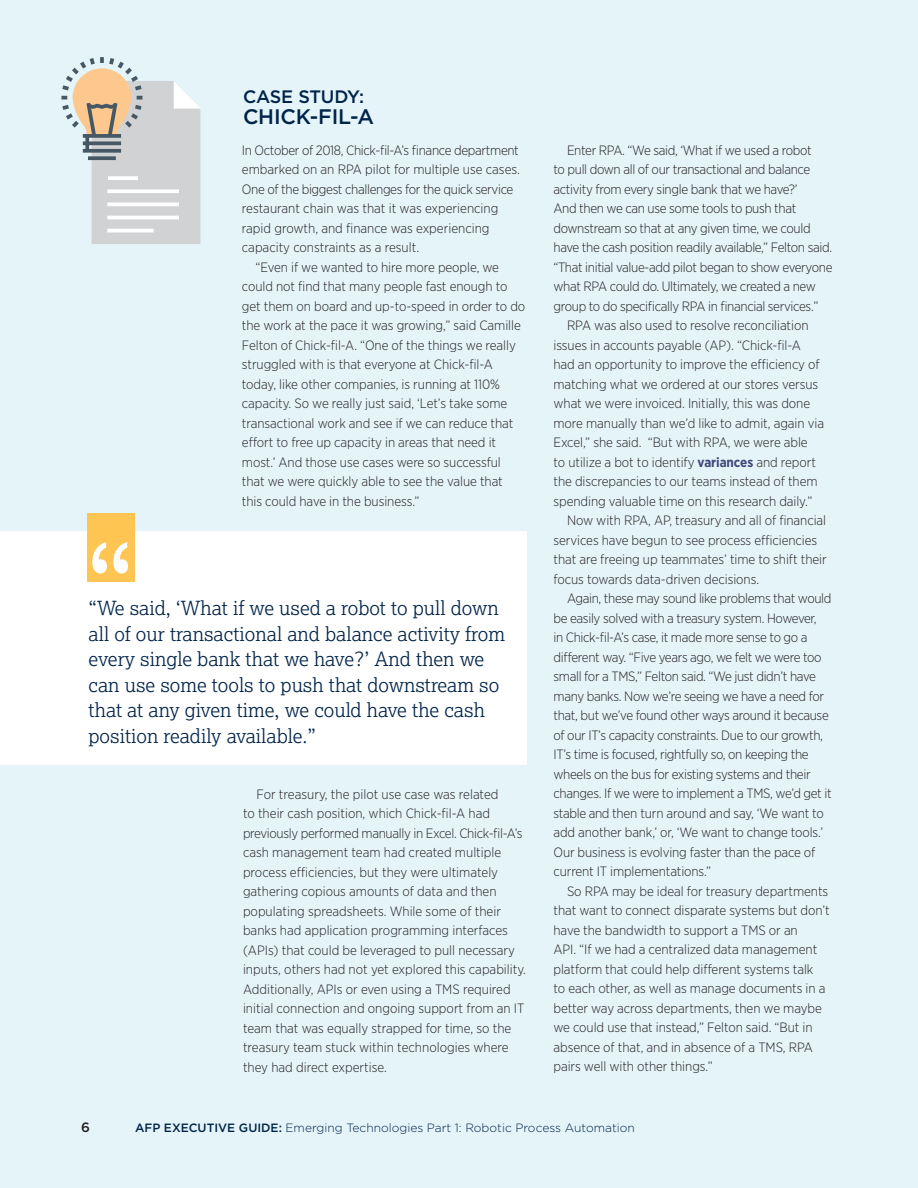
<style>
.page{position:relative;width:918px;height:1188px;background:#e4f4f8}
.page>*{position:absolute;margin:0;border:0;box-sizing:border-box;transform-origin:0 0}
.t1{font:108px "Lexia";color:#fff}
.Subhead_1{font:500 21px "Gotham";letter-spacing:-.01em;color:#002349}
.Pull_Quote{font:300 19.5px/25.5px "Lexia";color:#002349}
.Subhead_1-2{font:500 18px "Gotham";letter-spacing:-.01em;color:#002349}
.BodyText{font:300 13.5px/19.5px "Gotham Narrow";letter-spacing:-.005em;color:#231f20}
.BodyText-2{font:300 13.5px/19.5px "Gotham Narrow";letter-spacing:-.025em;color:#231f20}
.t2{font:500 13.5px "Gotham";color:#231f20}
.t3{font:300 12px "Gotham";color:#002349}
.s1{font-weight:700;color:#42467b}
.s2{font-weight:500}
</style>
<div class="page">
<div style="left:0;top:531px;width:526px;height:234px;background:#fff"></div>
<div style="left:87px;top:513px;width:48px;height:68px;background:#fec552"></div>
<svg style="left:61px;top:57px;width:140px;height:187px"></svg>
<p class="t1" style="left:85px;top:516px;width:52px">“</p>
<p class="Subhead_1-2" style="left:243px;top:84px;width:123px">CASE STUDY:</p>
<p class="Subhead_1" style="left:243px;top:102px;width:133px">CHICK-FIL-A</p>
<p class="BodyText" style="left:242px;top:140px;width:280px">In October of 2018, Chick-fil-A’s finance department embarked on an RPA pilot for multiple use cases.<br>One of the biggest challenges for the quick service restaurant chain was that it was experiencing rapid growth, and finance was experiencing capacity constraints as a result.</p>
<p class="BodyText" style="left:242px;top:257px;width:285px;text-indent:14px">“Even if we wanted to hire more people, we could not find that many people fast enough to get them on board and up-to-speed in order to do the work at the pace it was growing,” said Camille Felton of Chick-fil-A. “One of the things we really struggled with is that everyone at Chick-fil-A today, like other companies, is running at 110% capacity. So we really just said, ‘Let’s take some transactional work and see if we can reduce that effort to free up capacity in areas that need it most.’ And those use cases were so successful that we were quickly able to see the value that this could have in the business.”</p>
<p class="Pull_Quote" style="left:89px;top:595px;width:418px">“We said, ‘What if we used a robot to pull down all of our transactional and balance activity from every single bank that we have?’ And then we can use some tools to push that downstream so that at any given time, we could have the cash position readily available.”</p>
<p class="BodyText" style="left:243px;top:784px;width:285px;text-indent:14px">For treasury, the pilot use case was related<br>to their cash position, which Chick-fil-A had previously performed manually in Excel. Chick-fil-A’s cash management team had created multiple process efficiencies, but they were ultimately gathering copious amounts of data and then populating spreadsheets. While some of their banks had application programming interfaces (APIs) that could be leveraged to pull necessary inputs, others had not yet explored this capability.<br>Additionally, APIs or even using a TMS required initial connection and ongoing support from an IT team that was equally strapped for time, so the treasury team stuck within technologies where they had direct expertise.</p>
<p class="BodyText-2" style="left:554px;top:140px;width:281px;text-indent:14px">Enter RPA. “We said, ‘What if we used a robot<br>to pull down all of our transactional and balance activity from every single bank that we have?’<br>And then we can use some tools to push that downstream so that at any given time, we could have the cash position readily available,” Felton said. “That initial value-add pilot began to show everyone what RPA could do. Ultimately, we created a new group to do specifically RPA in financial services.”</p>
<p class="BodyText" style="left:554px;top:315px;width:272px;text-indent:14px">RPA was also used to resolve reconciliation issues in accounts payable (AP). “Chick-fil-A had an opportunity to improve the efficiency of matching what we ordered at our stores versus what we were invoiced. Initially, this was done more manually than we’d like to admit, again via Excel,” she said. “But with RPA, we were able<br>to utilize a bot to identify <span class="s1">variances</span> and report the discrepancies to our teams instead of them spending valuable time on this research daily.”</p>
<p class="BodyText" style="left:554px;top:510px;width:275px;text-indent:14px">Now with RPA, AP, treasury and all of financial services have begun to see process efficiencies that are freeing up teammates’ time to shift their focus towards data-driven decisions.</p>
<p class="BodyText-2" style="left:554px;top:588px;width:280px;text-indent:14px">Again, these may sound like problems that would be easily solved with a treasury system. However,<br>in Chick-fil-A’s case, it made more sense to go a different way. “Five years ago, we felt we were too small for a TMS,” Felton said. “We just didn’t have many banks. Now we’re seeing we have a need for that, but we’ve found other ways around it because of our IT’s capacity constraints. Due to our growth, IT’s time is focused, rightfully so, on keeping the wheels on the bus for existing systems and their changes. If we were to implement a TMS, we’d get it stable and then turn around and say, ‘We want to add another bank,’ or, ‘We want to change tools.’ Our business is evolving faster than the pace of current IT implementations.”</p>
<p class="BodyText" style="left:554px;top:881px;width:278px;text-indent:14px">So RPA may be ideal for treasury departments that want to connect disparate systems but don’t have the bandwidth to support a TMS or an<br>API. “If we had a centralized data management platform that could help different systems talk<br>to each other, as well as manage documents in a better way across departments, then we maybe we could use that instead,” Felton said. “But in absence of that, and in absence of a TMS, RPA pairs well with other things.”</p>
<p class="t2" style="left:81px;top:1118px;width:10px">6</p>
<p class="t3" style="left:135px;top:1120px;width:501px"><span class="s2">AFP EXECUTIVE GUIDE:</span> Emerging Technologies Part 1: Robotic Process Automation</p>
</div>
